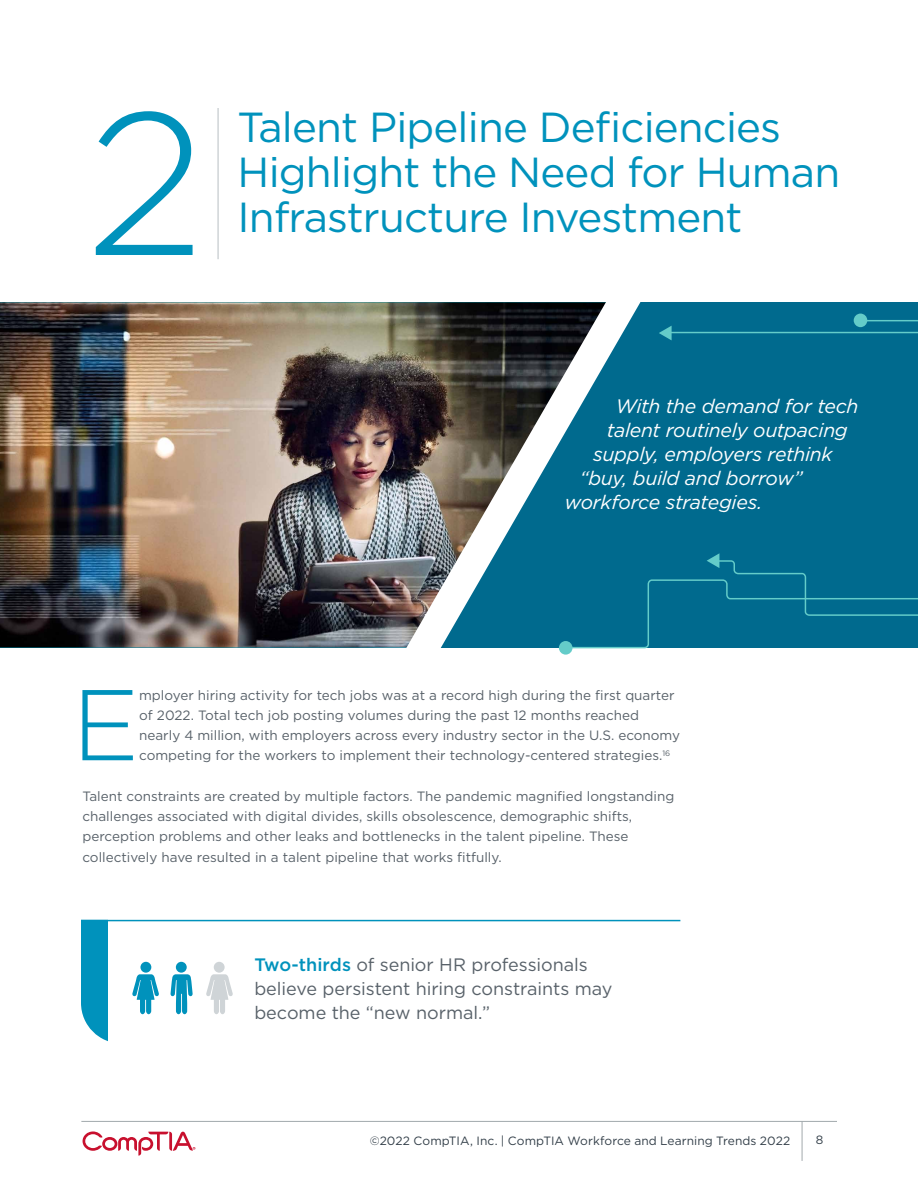
<style>
.page{position:relative;width:918px;height:1188px;background:#fff}
.page>*{position:absolute;margin:0;border:0;box-sizing:border-box;transform-origin:0 0}
.t1{font:300 202.5px "Gotham";color:#0092bc}
.t2{font:300 100.35px "Gotham";color:#0092bc}
.t3{font:42px/45px "Gotham";letter-spacing:-.02em;color:#0092bc}
.t4{font:italic 19.5px "Gotham";letter-spacing:-.015em;color:#fff}
.t5{font:18px/24px "Gotham";letter-spacing:-.005em;color:#586169}
.t6{font:13.5px/20.2px "Gotham";color:#586169}
.t7{font:12px "Gotham";letter-spacing:.005em;color:#323e48}
.s1{font-weight:500;color:#0092bc}
</style>
<div class="page">
<hr style="left:81px;top:1121px;width:756px;height:1px;background:#a2a9ad">
<hr style="left:802px;top:1121px;width:1px;height:40px;background:#a2a9ad">
<svg style="left:83px;top:1131px;width:113px;height:25px"></svg>
<div style="left:81px;top:920px;width:27px;height:123px;background:#0092bc"></div>
<hr style="left:81px;top:920px;width:599px;height:1px;background:#0092bc">
<hr style="left:217px;top:108px;width:2px;height:151px;background:#cfd4d7">
<div style="left:0;top:302px;width:918px;height:345px;background:#006a8e"></div>
<svg style="left:646px;top:553px;width:272px;height:95px"></svg>
<img style="left:0;top:302px;width:404px;height:345px">
<svg style="left:404px;top:302px;width:242px;height:353px"></svg>
<svg style="left:659px;top:313px;width:259px;height:28px"></svg>
<div style="left:854px;top:314px;width:13px;height:13px;background:#64ccc9;border-radius:50%"></div>
<div style="left:176px;top:962px;width:11px;height:11px;background:#0092bc;border-radius:50%"></div>
<svg style="left:171px;top:974px;width:22px;height:40px"></svg>
<div style="left:214px;top:962px;width:11px;height:11px;background:#cfd4d7;border-radius:50%"></div>
<svg style="left:206px;top:974px;width:27px;height:40px"></svg>
<div style="left:140px;top:962px;width:11px;height:11px;background:#0092bc;border-radius:50%"></div>
<svg style="left:132px;top:974px;width:27px;height:40px"></svg>
<h1 class="t1" style="left:86px;top:55px;width:121px">2</h1>
<h3 class="t3" style="left:238px;top:103px;width:604px">Talent Pipeline Deficiencies<br>Highlight the Need for Human<br>Infrastructure Investment</h3>
<h3 class="t4" style="left:616px;top:393px;width:244px">With the demand for tech</h3>
<h3 class="t4" style="left:607px;top:417px;width:242px">talent routinely outpacing</h3>
<h3 class="t4" style="left:593px;top:441px;width:241px">supply, employers rethink</h3>
<h3 class="t4" style="left:580px;top:465px;width:224px">“buy, build and borrow”</h3>
<h3 class="t4" style="left:565px;top:489px;width:199px">workforce strategies.</h3>
<h2 class="t2" style="left:72px;top:661px;width:69px">E</h2>
<p class="t6" style="left:139px;top:684px;width:543px">mployer hiring activity for tech jobs was at a record high during the first quarter of 2022. Total tech job posting volumes during the past 12 months reached nearly 4 million, with employers across every industry sector in the U.S. economy competing for the workers to implement their technology-centered strategies.<sup>16</sup></p>
<p class="t6" style="left:82px;top:786px;width:593px">Talent constraints are created by multiple factors. The pandemic magnified longstanding challenges associated with digital divides, skills obsolescence, demographic shifts, perception problems and other leaks and bottlenecks in the talent pipeline. These collectively have resulted in a talent pipeline that works fitfully.</p>
<h3 class="t5" style="left:254px;top:952px;width:360px"><span class="s1">Two-thirds</span> of senior HR professionals believe persistent hiring constraints may become the “new normal.”</h3>
<p class="t7" style="left:370px;top:1133px;width:422px">©2022 CompTIA, Inc. | CompTIA Workforce and Learning Trends 2022</p>
<p class="t7" style="left:816px;top:1133px;width:9px">8</p>
</div>
